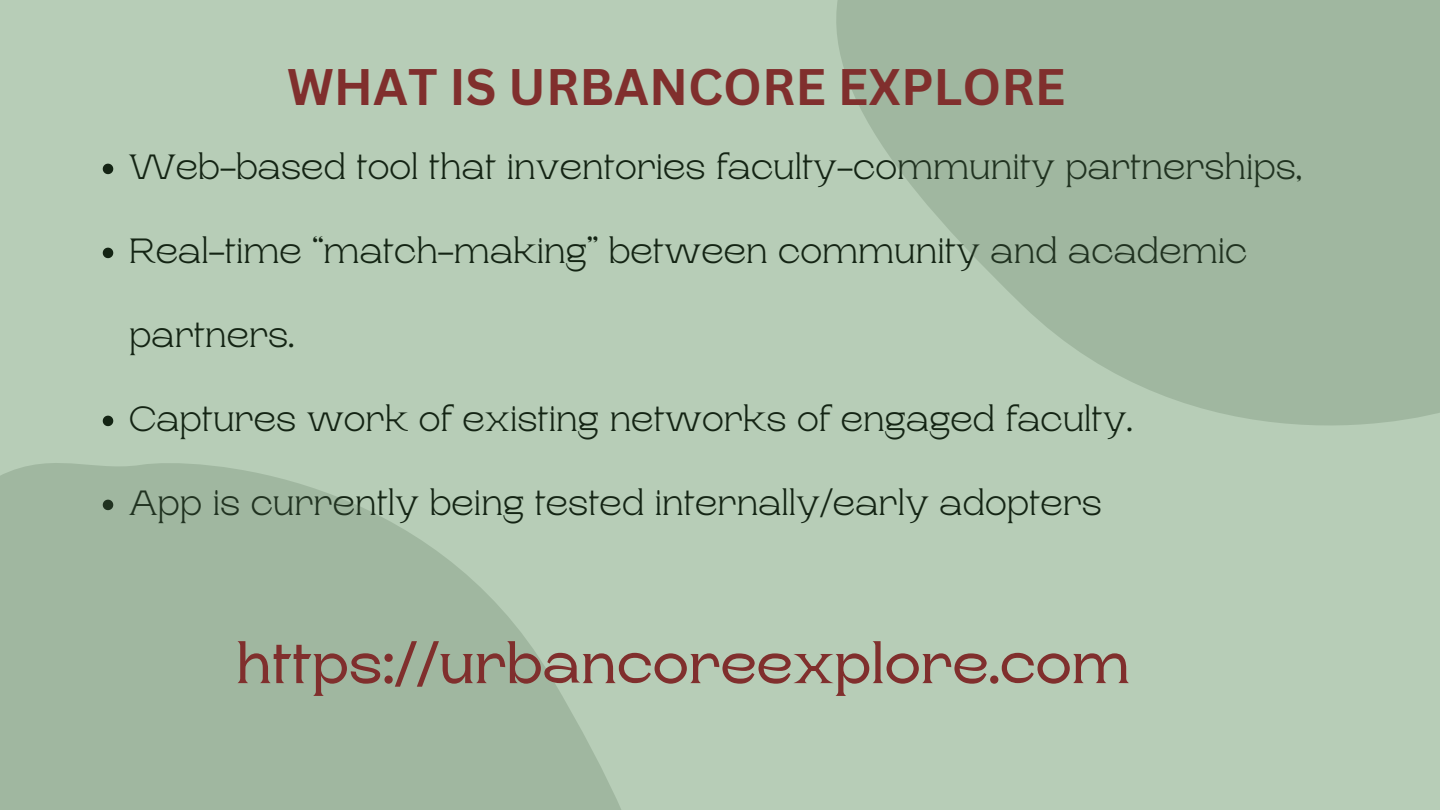
<style>
.page{position:relative;width:1440px;height:810px;background:#b7cdb7}
.page>*{position:absolute;margin:0;border:0;box-sizing:border-box;transform-origin:0 0}
.t1{font:600 55px "Rasputin";color:#802f2d}
.t2{font:700 50px "Canva Sans";color:#802f2d}
.t3{font:300 35px "Rasputin";color:#142414}
</style>
<div class="page">
<svg style="left:103px;top:164px;width:10px;height:10px"></svg>
<svg style="left:103px;top:248px;width:10px;height:10px"></svg>
<svg style="left:0;top:415px;width:621px;height:395px;fill:#a0b7a0"></svg>
<svg style="left:836px;top:0;width:604px;height:426px;fill:#a0b7a0"></svg>
<p class="t2" style="left:287px;top:52px;width:780px">WHAT IS URBANCORE EXPLORE</p>
<p class="t3" style="left:129px;top:148px;width:1174px">Web-based tool that inventories faculty-community partnerships,</p>
<p class="t3" style="left:129px;top:232px;width:1120px">Real-time “match-making” between community and academic</p>
<p class="t3" style="left:129px;top:316px;width:166px">partners.</p>
<p class="t3" style="left:129px;top:400px;width:1005px">Captures work of existing networks of engaged faculty.</p>
<p class="t3" style="left:129px;top:484px;width:974px">App is currently being tested internally/early adopters</p>
<p class="t1" style="left:236px;top:634px;width:896px">https://urbancoreexplore.com</p>
</div>
